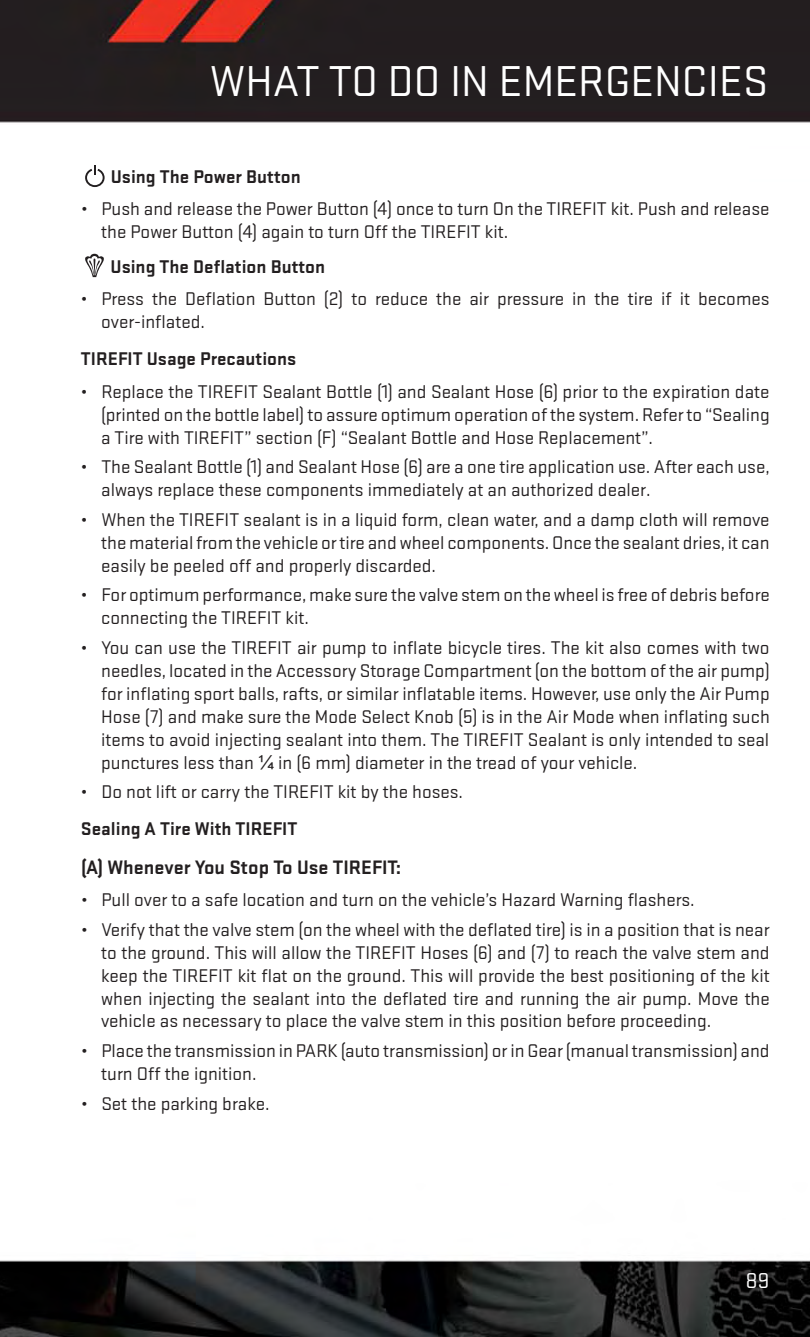
<style>
.page{position:relative;width:810px;height:1337px;background:#fff}
.page>*{position:absolute;margin:0;border:0;box-sizing:border-box;transform-origin:0 0}
.t1{font:45px "Stratum 1";color:#fff}
.t2{font:22.5px "Stratum 1";color:#fff}
.t3{font:700 20.25px "Stratum 1";color:#231f20}
.t4{font:19.12px/22.9px "Stratum 1";color:#231f20}
.t5{font:700 19.12px "Stratum 1";color:#231f20}
.s1{font-family:"Arial"}
</style>
<div class="page">
<img style="left:0;top:0;width:810px;height:1336px">
<svg style="left:85px;top:165px;width:20px;height:22px"></svg>
<svg style="left:85px;top:254px;width:19px;height:23px"></svg>
<h1 class="t1" style="left:210px;top:65px;width:560px">WHAT TO DO IN EMERGENCIES</h1>
<p class="t5" style="left:111px;top:169px;width:192px">Using The Power Button</p>
<p class="t4" style="left:101px;top:199px;width:670px;text-indent:-20px">• Push and release the Power Button (4) once to turn On the TIREFIT kit. Push and release the Power Button (4) again to turn Off the TIREFIT kit.</p>
<p class="t5" style="left:111px;top:259px;width:216px">Using The Deflation Button</p>
<p class="t4" style="left:101px;top:289px;width:670px;text-indent:-20px">• Press the Deflation Button (2) to reduce the air pressure in the tire if it becomes over-inflated.</p>
<p class="t5" style="left:81px;top:352px;width:217px">TIREFIT Usage Precautions</p>
<p class="t4" style="left:101px;top:382px;width:670px;text-align:justify;text-indent:-20px">• Replace the TIREFIT Sealant Bottle (1) and Sealant Hose (6) prior to the expiration date (printed on the bottle label) to assure optimum operation of the system. Refer to “Sealing a Tire with TIREFIT” section (F) “Sealant Bottle and Hose Replacement”.</p>
<p class="t4" style="left:101px;top:457px;width:670px;text-indent:-20px">• The Sealant Bottle (1) and Sealant Hose (6) are a one tire application use. After each use, always replace these components immediately at an authorized dealer.</p>
<p class="t4" style="left:101px;top:510px;width:670px;text-align:justify;text-indent:-20px">• When the TIREFIT sealant is in a liquid form, clean water, and a damp cloth will remove the material from the vehicle or tire and wheel components. Once the sealant dries, it can easily be peeled off and properly discarded.</p>
<p class="t4" style="left:101px;top:585px;width:670px;text-indent:-20px">• For optimum performance, make sure the valve stem on the wheel is free of debris before connecting the TIREFIT kit.</p>
<p class="t4" style="left:101px;top:638px;width:670px;text-align:justify;text-indent:-20px">• You can use the TIREFIT air pump to inflate bicycle tires. The kit also comes with two needles, located in the Accessory Storage Compartment (on the bottom of the air pump) for inflating sport balls, rafts, or similar inflatable items. However, use only the Air Pump Hose (7) and make sure the Mode Select Knob (5) is in the Air Mode when inflating such items to avoid injecting sealant into them. The TIREFIT Sealant is only intended to seal punctures less than <span class="s1">¼</span> in (6 mm) diameter in the tread of your vehicle.</p>
<p class="t4" style="left:81px;top:782px;width:384px">• Do not lift or carry the TIREFIT kit by the hoses.</p>
<p class="t5" style="left:81px;top:822px;width:218px">Sealing A Tire With TIREFIT</p>
<p class="t3" style="left:81px;top:859px;width:322px">(A) Whenever You Stop To Use TIREFIT:</p>
<p class="t4" style="left:81px;top:890px;width:615px">• Pull over to a safe location and turn on the vehicle’s Hazard Warning flashers.</p>
<p class="t4" style="left:101px;top:919px;width:670px;text-align:justify;text-indent:-20px">• Verify that the valve stem (on the wheel with the deflated tire) is in a position that is near to the ground. This will allow the TIREFIT Hoses (6) and (7) to reach the valve stem and keep the TIREFIT kit flat on the ground. This will provide the best positioning of the kit when injecting the sealant into the deflated tire and running the air pump. Move the vehicle as necessary to place the valve stem in this position before proceeding.</p>
<p class="t4" style="left:101px;top:1041px;width:670px;text-indent:-20px">• Place the transmission in PARK (auto transmission) or in Gear (manual transmission) and turn Off the ignition.</p>
<p class="t4" style="left:81px;top:1093px;width:190px">• Set the parking brake.</p>
<p class="t2" style="left:745px;top:1272px;width:26px">89</p>
</div>
